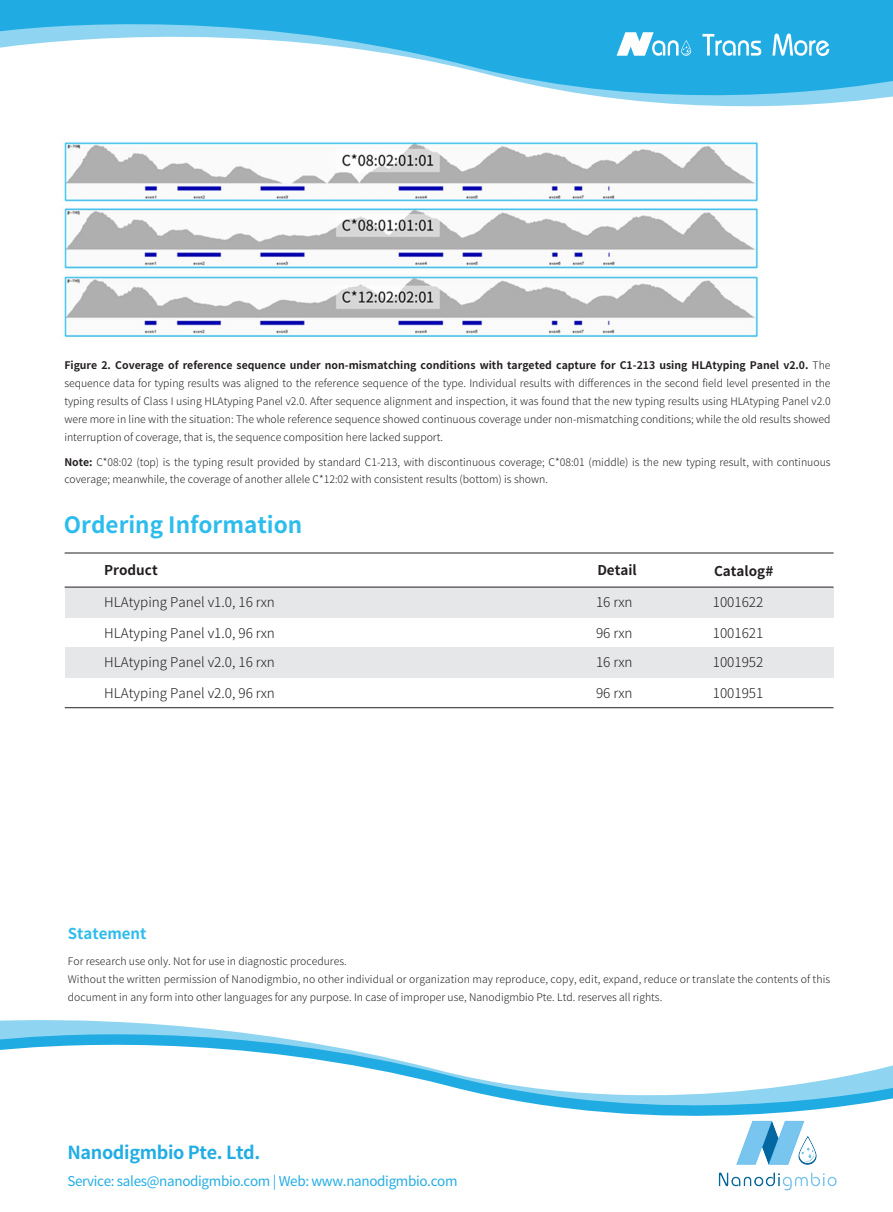
<style>
.page{position:relative;width:893px;height:1212px;background:#fff}
.page>*{position:absolute;margin:0;border:0;box-sizing:border-box;transform-origin:0 0}
.t1{font:700 22.5px "Noto Sans Hans";color:#2ebcec}
.t2{font:700 18px "Noto Sans Hans";letter-spacing:-.02em;color:#22ade4}
.t3{font:700 15px "Noto Sans Hans";color:#2ebcec}
.t4{font:300 13.5px "Noto Sans Hans";color:#231f20}
.t5{font:13.5px "Noto Sans Hans";letter-spacing:-.025em;color:#22ade4}
.t6{font:700 13.5px "Noto Sans Hans";color:#231f20}
.t7{font:300 10.5px/18px "Noto Sans Hans";color:#231f20}
.s1{font-weight:700}
</style>
<div class="page">
<div style="left:0;top:0;width:893px;height:107px;background:#20ace3"></div>
<svg style="left:0;top:19px;width:893px;height:87px"></svg>
<svg style="left:0;top:1020px;width:893px;height:94px"></svg>
<svg style="left:702px;top:34px;width:59px;height:22px"></svg>
<svg style="left:772px;top:34px;width:57px;height:22px"></svg>
<svg style="left:617px;top:32px;width:74px;height:24px"></svg>
<img style="left:718px;top:1120px;width:119px;height:71px">
<img style="left:63px;top:141px;width:696px;height:197px">
<div style="left:65px;top:587px;width:768px;height:31px;background:#e6e7e9"></div>
<div style="left:65px;top:647px;width:768px;height:31px;background:#e6e7e9"></div>
<hr style="left:65px;top:553px;width:768px;height:1px;background:#231f20">
<hr style="left:65px;top:587px;width:768px;height:1px;background:#231f20">
<hr style="left:65px;top:707px;width:768px;height:1px;background:#231f20">
<p class="t7" style="left:64px;top:356px;width:768px;text-align:justify"><span class="s1">Figure 2. Coverage of reference sequence under non-mismatching conditions with targeted capture for C1-213 using HLAtyping Panel v2.0.</span> The sequence data for typing results was aligned to the reference sequence of the type. Individual results with differences in the second field level presented in the typing results of Class I using HLAtyping Panel v2.0. After sequence alignment and inspection, it was found that the new typing results using HLAtyping Panel v2.0 were more in line with the situation: The whole reference sequence showed continuous coverage under non-mismatching conditions; while the old results showed interruption of coverage, that is, the sequence composition here lacked support.</p>
<p class="t7" style="left:64px;top:454px;width:768px;line-height:16.6px"><span class="s1">Note:</span> C*08:02 (top) is the typing result provided by standard C1-213, with discontinuous coverage; C*08:01 (middle) is the new typing result, with continuous coverage; meanwhile, the coverage of another allele C*12:02 with consistent results (bottom) is shown.</p>
<h1 class="t1" style="left:64px;top:512px;width:240px">Ordering Information</h1>
<p class="t6" style="left:104px;top:563px;width:55px">Product</p>
<p class="t6" style="left:597px;top:563px;width:41px">Detail</p>
<p class="t6" style="left:714px;top:563px;width:61px">Catalog#</p>
<p class="t4" style="left:104px;top:594px;width:172px">HLAtyping Panel v1.0, 16 rxn</p>
<p class="t4" style="left:596px;top:594px;width:38px">16 rxn</p>
<p class="t4" style="left:713px;top:594px;width:52px">1001622</p>
<p class="t4" style="left:104px;top:625px;width:172px">HLAtyping Panel v1.0, 96 rxn</p>
<p class="t4" style="left:596px;top:625px;width:38px">96 rxn</p>
<p class="t4" style="left:713px;top:625px;width:52px">1001621</p>
<p class="t4" style="left:104px;top:654px;width:172px">HLAtyping Panel v2.0, 16 rxn</p>
<p class="t4" style="left:596px;top:654px;width:38px">16 rxn</p>
<p class="t4" style="left:713px;top:654px;width:52px">1001952</p>
<p class="t4" style="left:104px;top:685px;width:172px">HLAtyping Panel v2.0, 96 rxn</p>
<p class="t4" style="left:596px;top:685px;width:38px">96 rxn</p>
<p class="t4" style="left:713px;top:685px;width:52px">1001951</p>
<h3 class="t3" style="left:68px;top:925px;width:80px">Statement</h3>
<p class="t7" style="left:68px;top:952px;width:764px">For research use only. Not for use in diagnostic procedures.<br>Without the written permission of Nanodigmbio, no other individual or organization may reproduce, copy, edit, expand, reduce or translate the contents of this document in any form into other languages for any purpose. In case of improper use, Nanodigmbio Pte. Ltd. reserves all rights.</p>
<h2 class="t2" style="left:67px;top:1143px;width:194px">Nanodigmbio Pte. Ltd.</h2>
<p class="t5" style="left:67px;top:1173px;width:392px">Service: sales@nanodigmbio.com | Web: www.nanodigmbio.com</p>
</div>
